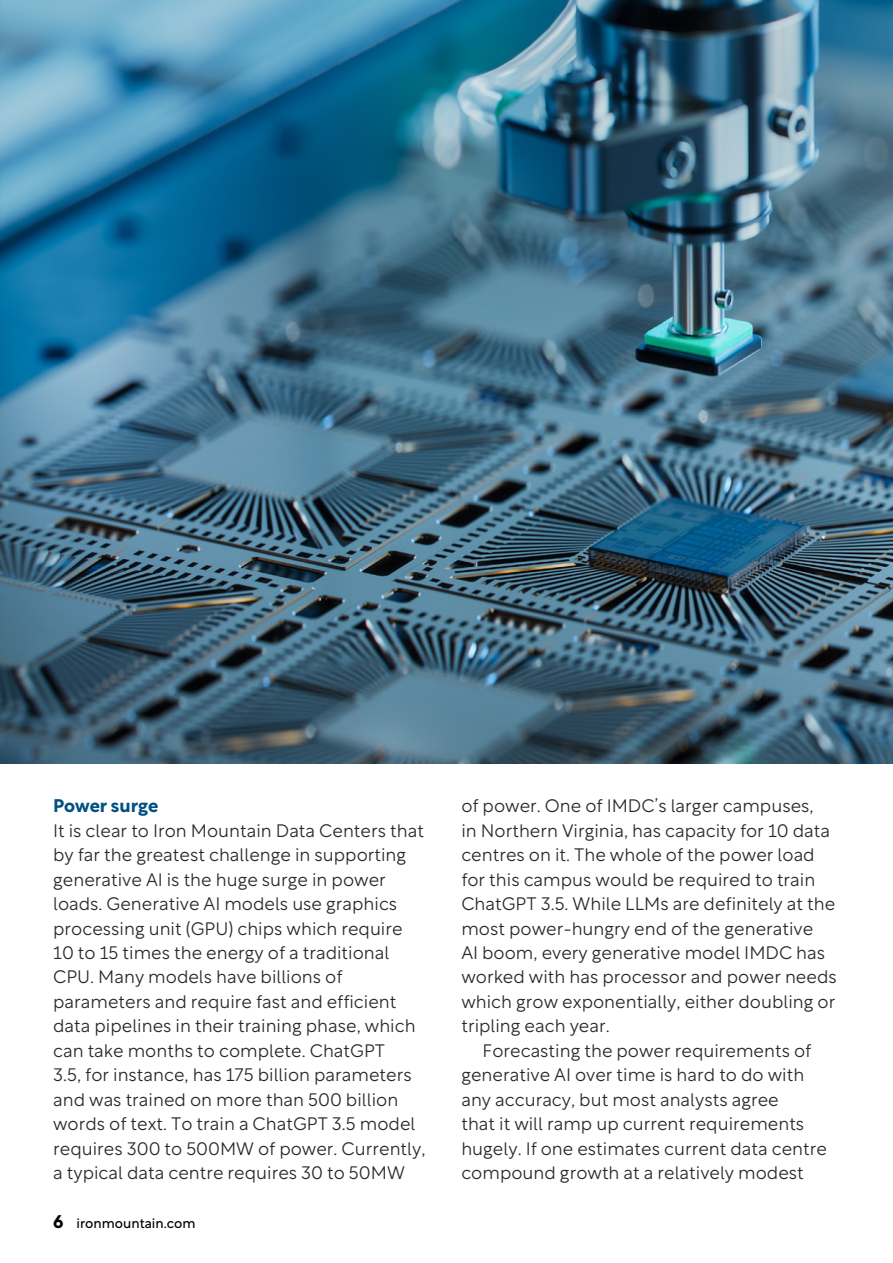
<style>
.page{position:relative;width:893px;height:1263px;background:#fff}
.page>*{position:absolute;margin:0;border:0;box-sizing:border-box;transform-origin:0 0}
.Body_Copy{font:300 18px/24.5px "Rotunda";color:#282828}
.Subhead_-_Coloured{font:700 18px "Rotunda";color:#005183}
.t1{font:13.5px "Rotunda";color:#000}
.s1{font-weight:700;font-size:18px}
</style>
<div class="page">
<img style="left:0;top:0;width:893px;height:763px">
<hr style="left:892px;top:494px;width:1px;height:769px;background:#005183">
<p class="Subhead_-_Coloured" style="left:53px;top:791px;width:107px">Power surge</p>
<p class="Body_Copy" style="left:53px;top:816px;width:374px">It is clear to Iron Mountain Data Centers that by far the greatest challenge in supporting generative AI is the huge surge in power loads. Generative AI models use graphics processing unit (GPU) chips which require 10 to 15 times the energy of a traditional CPU. Many models have billions of parameters and require fast and efficient data pipelines in their training phase, which can take months to complete. ChatGPT<br>3.5, for instance, has 175 billion parameters and was trained on more than 500 billion words of text. To train a ChatGPT 3.5 model requires 300 to 500MW of power. Currently, a typical data centre requires 30 to 50MW</p>
<p class="t1" style="left:53px;top:1212px;width:144px"><span class="s1">6</span> ironmountain.com</p>
<p class="Body_Copy" style="left:461px;top:792px;width:377px">of power. One of IMDC’s larger campuses,<br>in Northern Virginia, has capacity for 10 data centres on it. The whole of the power load for this campus would be required to train ChatGPT 3.5. While LLMs are definitely at the most power-hungry end of the generative<br>AI boom, every generative model IMDC has worked with has processor and power needs which grow exponentially, either doubling or tripling each year.</p>
<p class="Body_Copy" style="left:461px;top:1036px;width:367px;text-indent:21px">Forecasting the power requirements of generative AI over time is hard to do with any accuracy, but most analysts agree<br>that it will ramp up current requirements hugely. If one estimates current data centre compound growth at a relatively modest</p>
</div>
